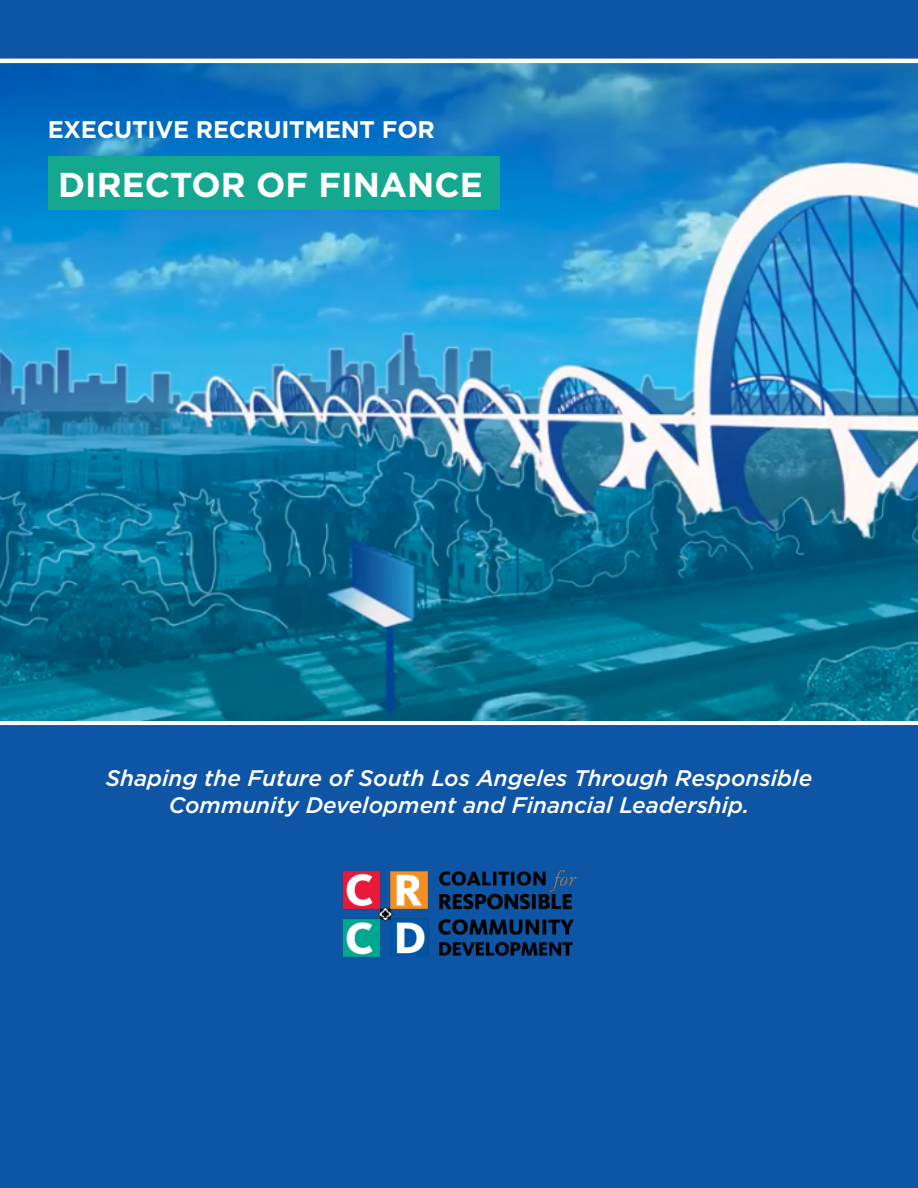
<style>
.page{position:relative;width:918px;height:1188px;background:#fff}
.page>*{position:absolute;margin:0;border:0;box-sizing:border-box;transform-origin:0 0}
.tabs{font:700 34.5px "Gotham";color:#fff}
.tabs-2{font:700 24px "Gotham";letter-spacing:-.01em;color:#fff}
.tabs_new{font:italic 500 22.5px/27px "Gotham";color:#fff;text-align:center}
</style>
<div class="page">
<div style="left:0;top:697px;width:918px;height:491px;background:#0e56a5"></div>
<img style="left:342px;top:869px;width:234px;height:88px">
<hr style="left:0;top:721px;width:918px;height:4px;background:#fff">
<div style="left:0;top:0;width:918px;height:60px;background:#0e56a5"></div>
<img style="left:0;top:63px;width:918px;height:658px">
<div style="left:48px;top:157px;width:452px;height:53px;background:#15a890"></div>
<hr style="left:0;top:59px;width:918px;height:4px;background:#fff">
<p class="tabs-2" style="left:48px;top:113px;width:389px">EXECUTIVE RECRUITMENT FOR</p>
<p class="tabs" style="left:58px;top:162px;width:426px">DIRECTOR OF FINANCE</p>
<p class="tabs_new" style="left:106px;top:764px;width:708px">Shaping the Future of South Los Angeles Through Responsible<br>Community Development and Financial Leadership.</p>
</div>
